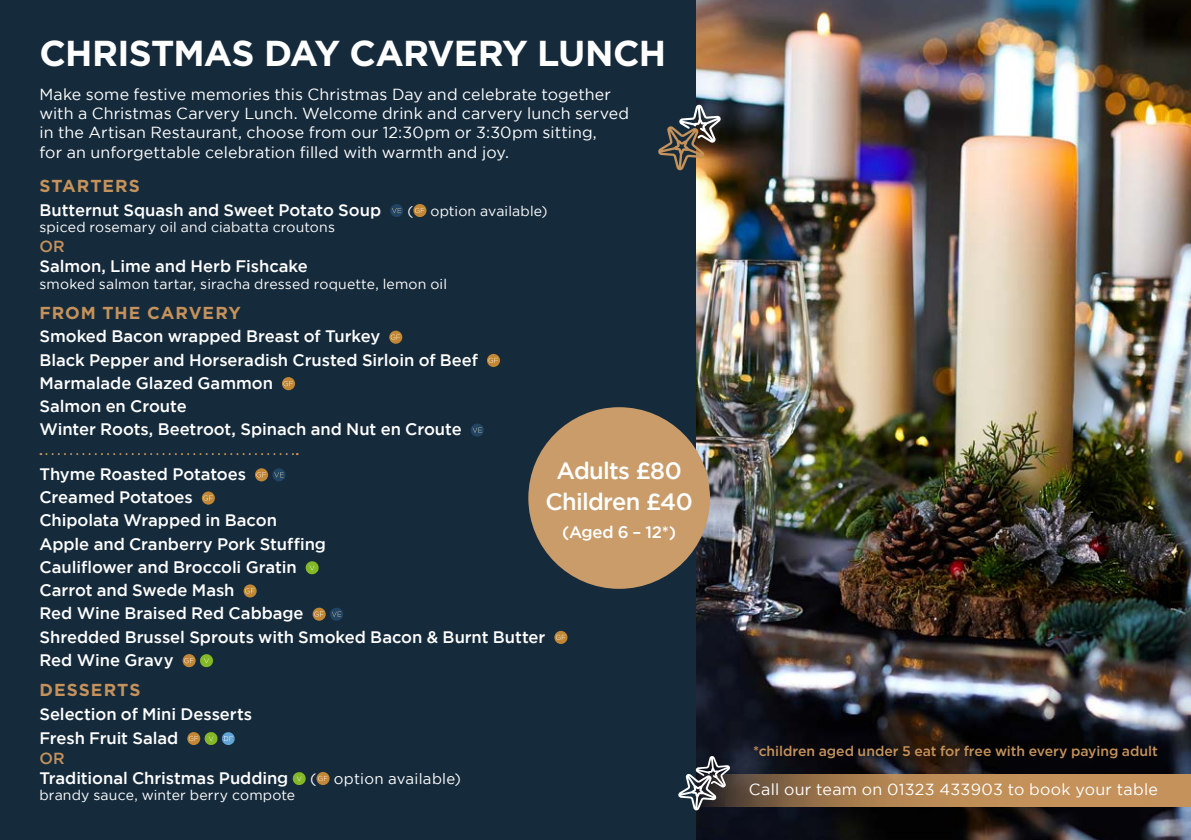
<style>
.page{position:relative;width:1191px;height:840px;background:#fff}
.page>*{position:absolute;margin:0;border:0;box-sizing:border-box;transform-origin:0 0}
.t1{font:700 36px "Gotham";letter-spacing:-.025em;color:#fff}
.t2{font:500 23.6px/31.8px "Gotham";letter-spacing:-.03em;color:#fff;text-align:center}
.t3{font:700 17.4px "Gotham";letter-spacing:.055em;color:#c4925a}
.t4{font:500 16.6px/23.2px "Gotham";letter-spacing:-.005em;color:#fff}
.t5{font:16px/19.2px "Gotham";letter-spacing:.01em;color:#fff}
.t6{font:500 16px "Gotham";color:#c4925a}
.t7{font:15px "Gotham";letter-spacing:.02em;color:#fff}
.t8{font:14px "Gotham";letter-spacing:.01em;color:#fff}
.t9{font:500 14px "Gotham";letter-spacing:-.005em;color:#c4925a}
</style>
<div class="page">
<div style="left:0;top:0;width:795px;height:839px;background:#152a3b"></div>
<img style="left:696px;top:0;width:495px;height:839px">
<svg style="left:390px;top:204px;width:13px;height:13px"></svg>
<svg style="left:413px;top:204px;width:13px;height:13px"></svg>
<svg style="left:415px;top:208px;width:9px;height:5px"></svg>
<svg style="left:389px;top:330px;width:13px;height:13px"></svg>
<svg style="left:391px;top:334px;width:9px;height:5px"></svg>
<svg style="left:487px;top:353px;width:13px;height:14px"></svg>
<svg style="left:488px;top:357px;width:10px;height:6px"></svg>
<div style="left:282px;top:377px;width:13px;height:13px;background:#c18734;border-radius:50%"></div>
<svg style="left:283px;top:381px;width:10px;height:5px"></svg>
<svg style="left:471px;top:423px;width:13px;height:14px"></svg>
<svg style="left:40px;top:453px;width:258px;height:2px"></svg>
<svg style="left:256px;top:468px;width:30px;height:14px"></svg>
<svg style="left:202px;top:491px;width:13px;height:13px"></svg>
<svg style="left:203px;top:495px;width:10px;height:5px"></svg>
<svg style="left:305px;top:561px;width:14px;height:14px"></svg>
<svg style="left:243px;top:584px;width:14px;height:13px"></svg>
<svg style="left:245px;top:588px;width:9px;height:5px"></svg>
<svg style="left:313px;top:607px;width:13px;height:13px"></svg>
<svg style="left:314px;top:611px;width:9px;height:5px"></svg>
<svg style="left:330px;top:607px;width:13px;height:14px"></svg>
<svg style="left:554px;top:630px;width:13px;height:13px"></svg>
<svg style="left:556px;top:634px;width:9px;height:5px"></svg>
<svg style="left:183px;top:653px;width:13px;height:13px"></svg>
<svg style="left:184px;top:657px;width:9px;height:5px"></svg>
<svg style="left:200px;top:654px;width:13px;height:13px"></svg>
<svg style="left:187px;top:731px;width:13px;height:13px"></svg>
<svg style="left:189px;top:735px;width:9px;height:5px"></svg>
<svg style="left:204px;top:732px;width:31px;height:13px"></svg>
<svg style="left:292px;top:772px;width:14px;height:13px"></svg>
<svg style="left:316px;top:771px;width:13px;height:13px"></svg>
<svg style="left:318px;top:775px;width:9px;height:5px"></svg>
<svg style="left:730px;top:773px;width:461px;height:32px;background:#a97f50"></svg>
<svg style="left:678px;top:755px;width:52px;height:55px"></svg>
<svg style="left:658px;top:104px;width:63px;height:66px"></svg>
<div style="left:528px;top:407px;width:182px;height:181px;background:#c99c69;border-radius:50%"></div>
<h1 class="t1" style="left:39px;top:32px;width:628px">CHRISTMAS DAY CARVERY LUNCH</h1>
<p class="t5" style="left:39px;top:84px;width:591px">Make some festive memories this Christmas Day and celebrate together with a Christmas Carvery Lunch. Welcome drink and carvery lunch served in the Artisan Restaurant, choose from our 12:30pm or 3:30pm sitting,<br>for an unforgettable celebration filled with warmth and joy.</p>
<p class="t3" style="left:39px;top:176px;width:102px">STARTERS</p>
<p class="t4" style="left:39px;top:198px;width:343px">Butternut Squash and Sweet Potato Soup</p>
<p class="t8" style="left:407px;top:201px;width:141px">( option available)</p>
<p class="t8" style="left:39px;top:218px;width:297px">spiced rosemary oil and ciabatta croutons</p>
<p class="t6" style="left:39px;top:237px;width:27px">OR</p>
<p class="t4" style="left:39px;top:254px;width:270px">Salmon, Lime and Herb Fishcake</p>
<p class="t8" style="left:39px;top:274px;width:409px">smoked salmon tartar, siracha dressed roquette, lemon oil</p>
<p class="t3" style="left:39px;top:303px;width:203px">FROM THE CARVERY</p>
<p class="t4" style="left:39px;top:324px;width:440px">Smoked Bacon wrapped Breast of Turkey<br>Black Pepper and Horseradish Crusted Sirloin of Beef Marmalade Glazed Gammon<br>Salmon en Croute<br>Winter Roots, Beetroot, Spinach and Nut en Croute</p>
<p class="t4" style="left:39px;top:462px;width:507px">Thyme Roasted Potatoes<br>Creamed Potatoes<br>Chipolata Wrapped in Bacon<br>Apple and Cranberry Pork Stuffing<br>Cauliflower and Broccoli Gratin<br>Carrot and Swede Mash<br>Red Wine Braised Red Cabbage<br>Shredded Brussel Sprouts with Smoked Bacon &amp; Burnt Butter<br>Red Wine Gravy</p>
<p class="t3" style="left:39px;top:679px;width:103px">DESSERTS</p>
<p class="t4" style="left:39px;top:701px;width:214px;line-height:24px">Selection of Mini Desserts<br>Fresh Fruit Salad</p>
<p class="t6" style="left:39px;top:748px;width:27px">OR</p>
<p class="t4" style="left:39px;top:765px;width:250px">Traditional Christmas Pudding</p>
<p class="t7" style="left:310px;top:768px;width:153px">( option available)</p>
<p class="t8" style="left:39px;top:786px;width:257px">brandy sauce, winter berry compote</p>
<p class="t5" style="left:749px;top:778px;width:411px">Call our team on 01323 433903 to book your table</p>
<h2 class="t2" style="left:545px;top:453px;width:149px">Adults £80<br>Children £40</h2>
<p class="t4" style="left:562px;top:520px;width:116px">(Aged 6 – 12*)</p>
<p class="t9" style="left:753px;top:741px;width:406px">*children aged under 5 eat for free with every paying adult</p>
</div>
